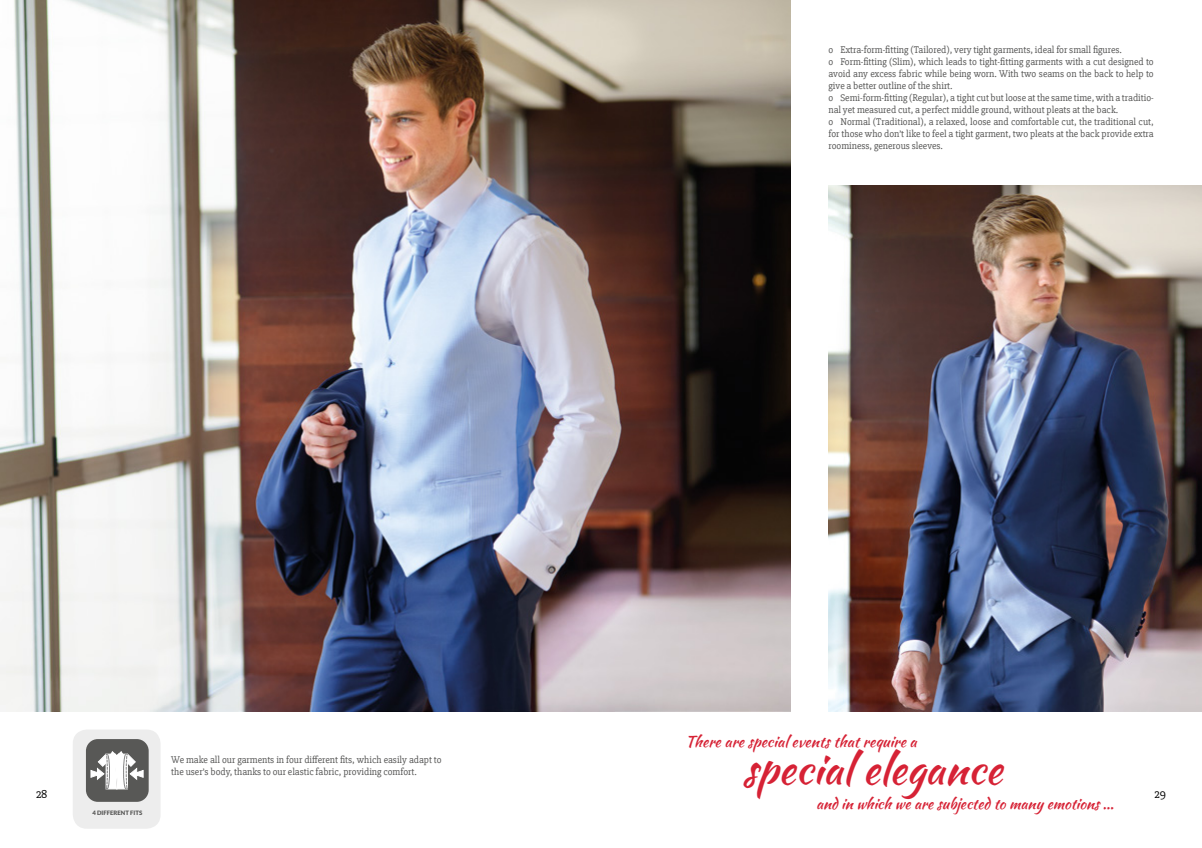
<style>
.page{position:relative;width:1202px;height:848px;background:#fff}
.page>*{position:absolute;margin:0;border:0;box-sizing:border-box;transform-origin:0 0}
.t1{font:42px "Kaushan Script";color:#d62235}
.t2{font:15.4px "Kaushan Script";color:#d62235}
.t3{font:15px "Kaushan Script";color:#d62235}
.t4{font:12px "Slabo 27 px";color:#000}
.t5{font:10px/12px "Slabo 27 px";color:#575756}
.t6{font:900 6px "Lato";color:#575756}
</style>
<div class="page">
<img style="left:0;top:0;width:791px;height:711px">
<img style="left:828px;top:186px;width:374px;height:525px">
<div style="left:73px;top:729px;width:88px;height:99px;background:#ededed;border-radius:14px"></div>
<div style="left:86px;top:739px;width:63px;height:62px;background:#585856;border-radius:12px"></div>
<svg style="left:91px;top:751px;width:53px;height:38px"></svg>
<p class="t5" style="left:828px;top:44px;width:327px">o Extra-form-fitting (Tailored), very tight garments, ideal for small figures.<br>o Form-fitting (Slim), which leads to tight-fitting garments with a cut designed to avoid any excess fabric while being worn. With two seams on the back to help to give a better outline of the shirt.<br>o Semi-form-fitting (Regular), a tight cut but loose at the same time, with a traditio&shy;nal yet measured cut, a perfect middle ground, without pleats at the back.<br>o Normal (Traditional), a relaxed, loose and comfortable cut, the traditional cut, for those who don’t like to feel a tight garment, two pleats at the back provide extra roominess, generous sleeves.</p>
<h2 class="t2" style="left:685px;top:730px;width:233px">There are special events that require a</h2>
<h1 class="t1" style="left:743px;top:738px;width:261px">special elegance</h1>
<h3 class="t3" style="left:816px;top:793px;width:299px">and in which we are subjected to many emotions ...</h3>
<p class="t5" style="left:171px;top:753px;width:272px">We make all our garments in four different fits, which easily adapt to the user’s body, thanks to our elastic fabric, providing comfort.</p>
<p class="t4" style="left:36px;top:787px;width:13px">28</p>
<p class="t4" style="left:1154px;top:787px;width:13px">29</p>
<p class="t6" style="left:92px;top:809px;width:51px">4 DIFFERENT FITS</p>
</div>
